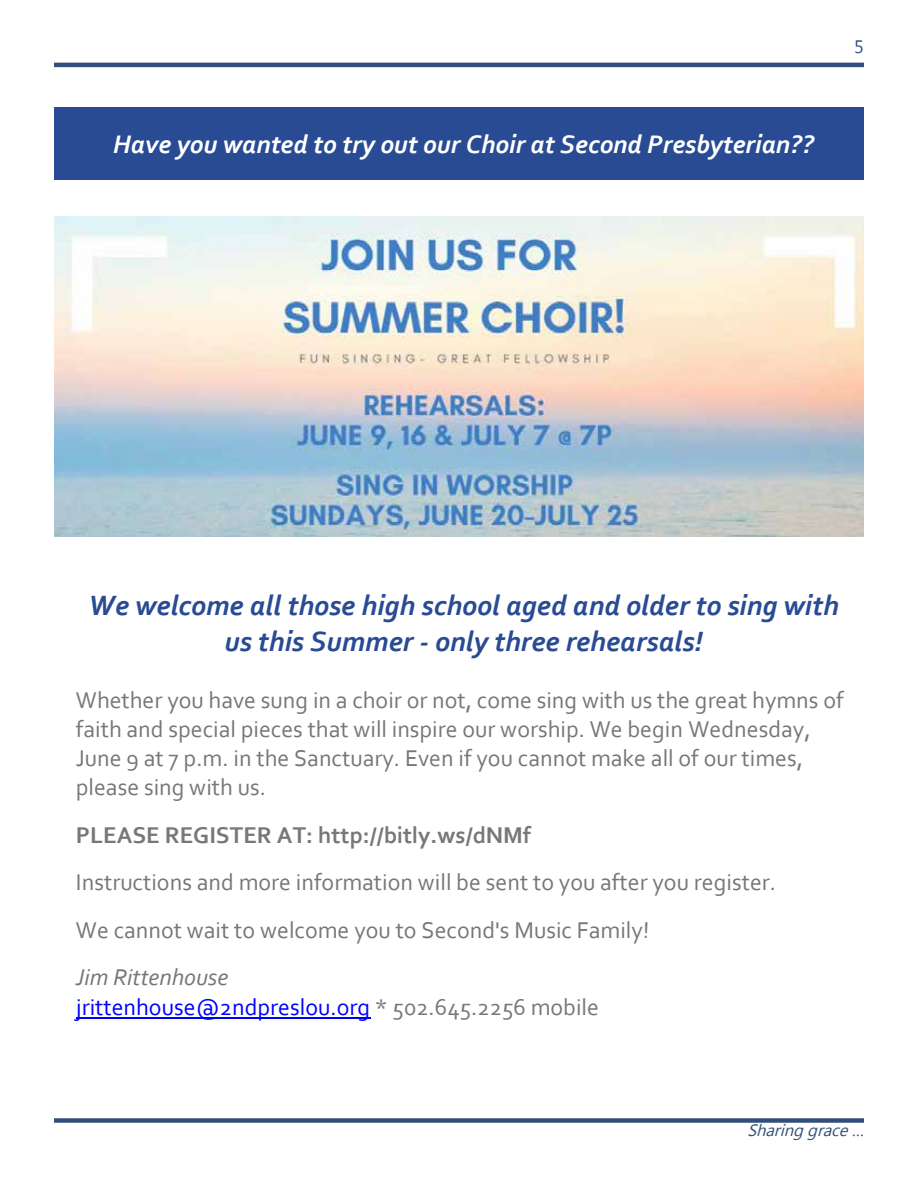
<style>
.page{position:relative;width:918px;height:1188px;background:#fff}
.page>*{position:absolute;margin:0;border:0;box-sizing:border-box;transform-origin:0 0}
.t1{font:italic 700 29.25px/35.7px "Corbel";color:#294b93;text-align:center}
.t2{font:italic 700 26.55px "Corbel";color:#fff}
.t3{font:23.85px/29.2px "Corbel";color:#757779}
.t4{font:23.85px/29.2px "Corbel";color:#00f}
.t5{font:700 23.85px "Corbel";color:#757779}
.t6{font:italic 16.5px "Segoe UI Emoji";color:#324f7b}
.s1{font-style:italic;color:#757779}
.s2{color:#757779}
</style>
<div class="page">
<hr style="left:54px;top:63px;width:810px;height:4px;background:#324f7b">
<div style="left:54px;top:1118px;width:810px;height:5px;background:#324f7b"></div>
<div style="left:54px;top:108px;width:810px;height:72px;background:#294b93"></div>
<hr style="left:76px;top:1017px;width:294px;height:1px;background:#00f">
<img style="left:54px;top:217px;width:810px;height:320px">
<p class="t2" style="left:113px;top:128px;width:702px">Have you wanted to try out our Choir at Second Presbyterian??</p>
<p class="t1" style="left:89px;top:587px;width:752px">We welcome all those high school aged and older to sing with us this Summer - only three rehearsals!</p>
<p class="t3" style="left:76px;top:685px;width:769px">Whether you have sung in a choir or not, come sing with us the great hymns of faith and special pieces that will inspire our worship. We begin Wednesday, June 9 at 7 p.m. in the Sanctuary. Even if you cannot make all of our times, please sing with us.</p>
<p class="t5" style="left:76px;top:820px;width:457px">PLEASE REGISTER AT: http://bitly.ws/dNMf</p>
<p class="t3" style="left:76px;top:858px;width:702px;line-height:47.5px">Instructions and more information will be sent to you after you register.<br>We cannot wait to welcome you to Second's Music Family!</p>
<p class="t4" style="left:76px;top:962px;width:525px"><span class="s1">Jim Rittenhouse<br></span>jrittenhouse@2ndpreslou.org <span class="s2">* 502.645.2256 mobile</span></p>
<p class="t6" style="left:784px;top:1120px;width:16px">■</p>
</div>
